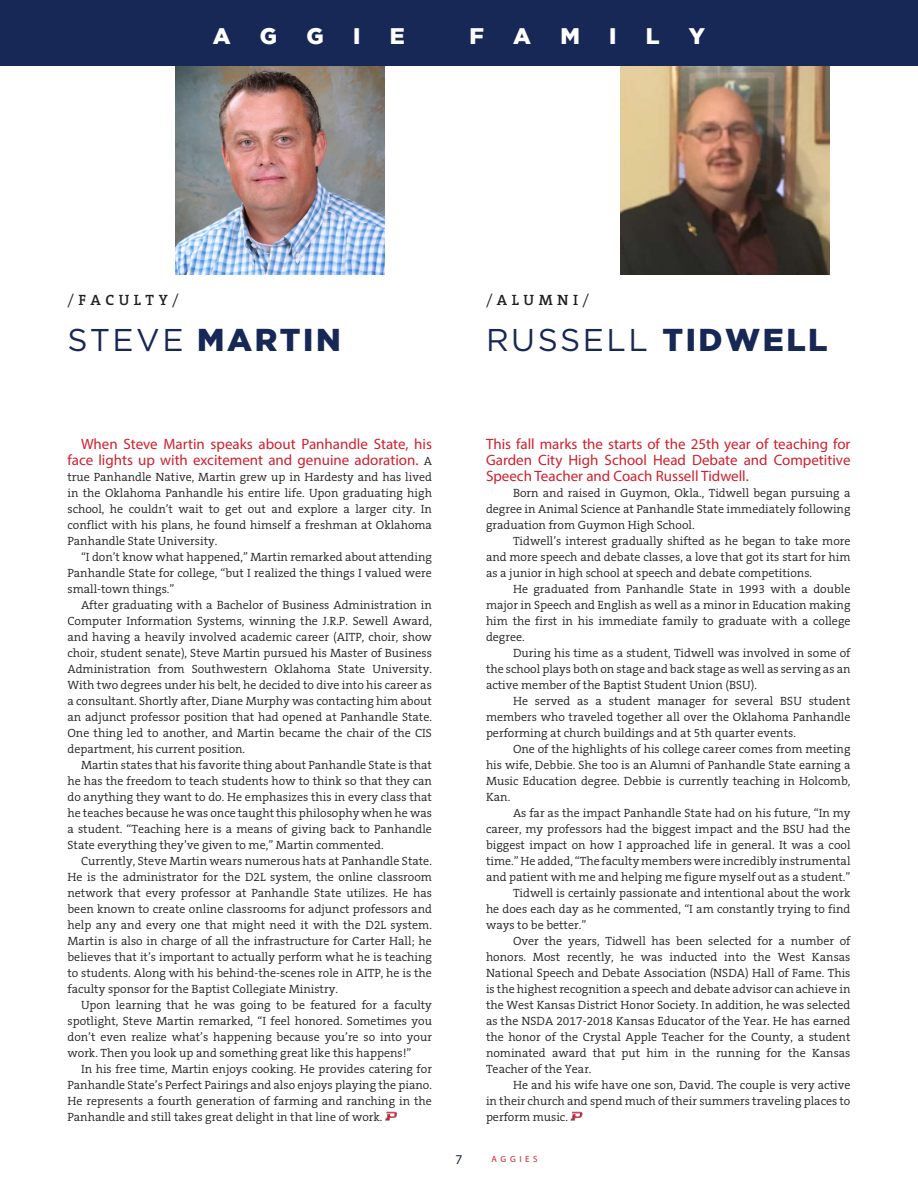
<style>
.page{position:relative;width:918px;height:1188px;background:#fff}
.page>*{position:absolute;margin:0;border:0;box-sizing:border-box;transform-origin:0 0}
.t1{font:31.5px "Gotham";letter-spacing:.08em;color:#172756}
.t2{font:900 31.5px "Gotham";letter-spacing:.08em;color:#172756}
.t3{font:900 22.5px "Gotham";color:#fff}
.t4{font:15px/16px "Myriad Pro";color:#d0202e;text-align:right}
.t5{font:600 15px "The Serif B6";letter-spacing:.3em;color:#231f20}
.t6{font:13.5px "Myriad Pro";color:#1a2657}
.t7{font:300 12px/16px "The Serif B4";color:#231f20;text-align:justify}
.t8{font:9px "Myriad Pro";letter-spacing:.4em;color:#d1232a}
.s1{font-family:"The Serif B4";font-weight:300}
.s2{font-weight:400}
.s3{font-weight:900}
.s4{font-family:"The Serif B4";font-weight:300;font-size:12px;color:#231f20}
</style>
<div class="page">
<img style="left:175px;top:66px;width:210px;height:209px">
<img style="left:621px;top:66px;width:209px;height:209px">
<svg style="left:385px;top:1112px;width:12px;height:9px"></svg>
<svg style="left:571px;top:1112px;width:11px;height:9px"></svg>
<div style="left:0;top:0;width:918px;height:66px;background:#172756"></div>
<p class="t3" style="left:213px;top:23px;width:19px">A</p>
<p class="t3" style="left:260px;top:23px;width:19px">G</p>
<p class="t3" style="left:307px;top:23px;width:19px">G</p>
<p class="t3" style="left:353px;top:23px;width:9px">I</p>
<p class="t3" style="left:390px;top:23px;width:17px">E</p>
<p class="t3" style="left:469px;top:23px;width:16px">F</p>
<p class="t3" style="left:513px;top:23px;width:19px">A</p>
<p class="t3" style="left:560px;top:23px;width:21px">M</p>
<p class="t3" style="left:609px;top:23px;width:9px">I</p>
<p class="t3" style="left:646px;top:23px;width:15px">L</p>
<p class="t3" style="left:689px;top:23px;width:18px">Y</p>
<p class="t5" style="left:68px;top:292px;width:113px"><span class="s1">/</span>FACULTY<span class="s1">/</span></p>
<p class="t2" style="left:68px;top:322px;width:275px"><span class="s2">STEVE</span> MARTIN</p>
<p class="t5" style="left:486px;top:292px;width:104px"><span class="s1">/</span>ALUMNI<span class="s1">/</span></p>
<p class="t1" style="left:486px;top:320px;width:343px">RUSSELL <span class="s3">TIDWELL</span></p>
<p class="t4" style="left:68px;top:436px;width:366px">When Steve Martin speaks about Panhandle State, his face lights up with excitement and genuine adoration. <span class="s4">A</span></p>
<p class="t7" style="left:68px;top:469px;width:366px">true Panhandle Native, Martin grew up in Hardesty and has lived in the Oklahoma Panhandle his entire life. Upon graduating high school, he couldn’t wait to get out and explore a larger city. In conflict with his plans, he found himself a freshman at Oklahoma Panhandle State University.</p>
<p class="t7" style="left:68px;top:549px;width:366px;text-indent:14px">“I don’t know what happened,” Martin remarked about attending Panhandle State for college, “but I realized the things I valued were small-town things.”</p>
<p class="t7" style="left:68px;top:597px;width:366px;text-indent:14px">After graduating with a Bachelor of Business Administration in Computer Information Systems, winning the J.R.P. Sewell Award, and having a heavily involved academic career (AITP, choir, show choir, student senate), Steve Martin pursued his Master of Business Administration from Southwestern Oklahoma State University.<br>With two degrees under his belt, he decided to dive into his career as a consultant. Shortly after, Diane Murphy was contacting him about an adjunct professor position that had opened at Panhandle State.<br>One thing led to another, and Martin became the chair of the CIS department, his current position.</p>
<p class="t7" style="left:68px;top:757px;width:366px;text-indent:14px">Martin states that his favorite thing about Panhandle State is that he has the freedom to teach students how to think so that they can do anything they want to do. He emphasizes this in every class that he teaches because he was once taught this philosophy when he was a student. “Teaching here is a means of giving back to Panhandle State everything they’ve given to me,” Martin commented.</p>
<p class="t7" style="left:68px;top:853px;width:366px;text-indent:14px">Currently, Steve Martin wears numerous hats at Panhandle State.<br>He is the administrator for the D2L system, the online classroom network that every professor at Panhandle State utilizes. He has been known to create online classrooms for adjunct professors and help any and every one that might need it with the D2L system.<br>Martin is also in charge of all the infrastructure for Carter Hall; he believes that it’s important to actually perform what he is teaching to students. Along with his behind-the-scenes role in AITP, he is the faculty sponsor for the Baptist Collegiate Ministry.</p>
<p class="t7" style="left:68px;top:997px;width:366px;text-indent:14px">Upon learning that he was going to be featured for a faculty spotlight, Steve Martin remarked, “I feel honored. Sometimes you don’t even realize what’s happening because you’re so into your work. Then you look up and something great like this happens!”</p>
<p class="t7" style="left:68px;top:1061px;width:366px;text-indent:14px">In his free time, Martin enjoys cooking. He provides catering for Panhandle State’s Perfect Pairings and also enjoys playing the piano.<br>He represents a fourth generation of farming and ranching in the Panhandle and still takes great delight in that line of work.</p>
<p class="t4" style="left:486px;top:436px;width:366px;text-align:justify">This fall marks the starts of the 25th year of teaching for Garden City High School Head Debate and Competitive Speech Teacher and Coach Russell Tidwell.</p>
<p class="t7" style="left:486px;top:485px;width:366px;text-indent:27px">Born and raised in Guymon, Okla., Tidwell began pursuing a degree in Animal Science at Panhandle State immediately following graduation from Guymon High School.</p>
<p class="t7" style="left:486px;top:533px;width:366px;text-indent:27px">Tidwell’s interest gradually shifted as he began to take more and more speech and debate classes, a love that got its start for him as a junior in high school at speech and debate competitions.</p>
<p class="t7" style="left:486px;top:581px;width:366px;text-indent:27px">He graduated from Panhandle State in 1993 with a double major in Speech and English as well as a minor in Education making him the first in his immediate family to graduate with a college degree.</p>
<p class="t7" style="left:486px;top:645px;width:366px;text-indent:27px">During his time as a student, Tidwell was involved in some of the school plays both on stage and back stage as well as serving as an active member of the Baptist Student Union (BSU).</p>
<p class="t7" style="left:486px;top:693px;width:366px;text-indent:27px">He served as a student manager for several BSU student members who traveled together all over the Oklahoma Panhandle performing at church buildings and at 5th quarter events.</p>
<p class="t7" style="left:486px;top:741px;width:366px;text-indent:27px">One of the highlights of his college career comes from meeting his wife, Debbie. She too is an Alumni of Panhandle State earning a Music Education degree. Debbie is currently teaching in Holcomb, Kan.</p>
<p class="t7" style="left:486px;top:805px;width:366px;text-indent:27px">As far as the impact Panhandle State had on his future, “In my career, my professors had the biggest impact and the BSU had the biggest impact on how I approached life in general. It was a cool time.” He added, “The faculty members were incredibly instrumental and patient with me and helping me figure myself out as a student.”</p>
<p class="t7" style="left:486px;top:885px;width:366px;text-indent:27px">Tidwell is certainly passionate and intentional about the work he does each day as he commented, “I am constantly trying to find ways to be better.”</p>
<p class="t7" style="left:486px;top:933px;width:366px;text-indent:27px">Over the years, Tidwell has been selected for a number of honors. Most recently, he was inducted into the West Kansas National Speech and Debate Association (NSDA) Hall of Fame. This is the highest recognition a speech and debate advisor can achieve in the West Kansas District Honor Society. In addition, he was selected as the NSDA 2017-2018 Kansas Educator of the Year. He has earned the honor of the Crystal Apple Teacher for the County, a student nominated award that put him in the running for the Kansas Teacher of the Year.</p>
<p class="t7" style="left:486px;top:1077px;width:366px;text-indent:27px">He and his wife have one son, David. The couple is very active in their church and spend much of their summers traveling places to perform music.</p>
<p class="t6" style="left:456px;top:1151px;width:8px">7</p>
<p class="t8" style="left:492px;top:1153px;width:48px">AGGIES</p>
</div>
